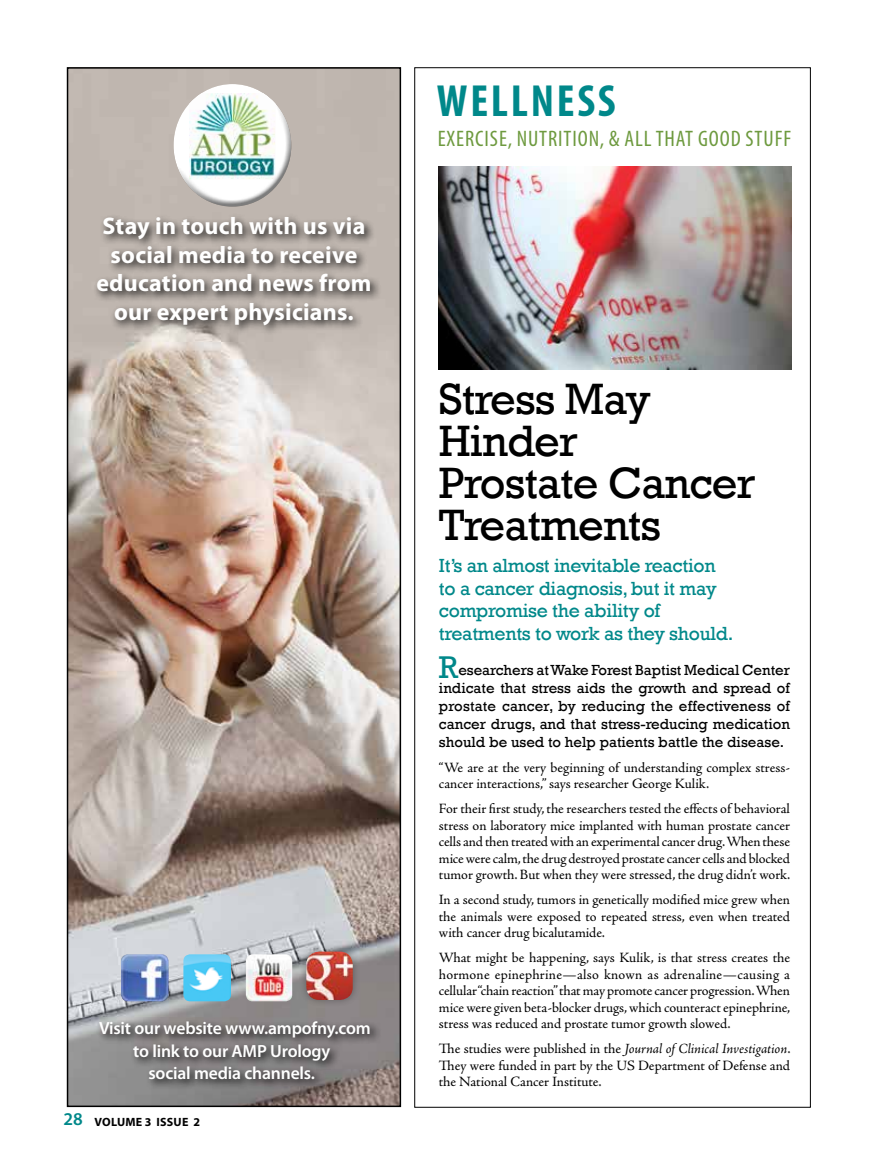
<style>
.page{position:relative;width:878px;height:1175px;background:#fff}
.page>*{position:absolute;margin:0;border:0;box-sizing:border-box;transform-origin:0 0}
.t1{font:700 condensed 45.15px "Myriad Pro";letter-spacing:.06em;color:#00888a}
.t2{font:45px/42px "Rockwell";letter-spacing:-.02em;color:#000}
.t3{font:700 24px/28.5px "Myriad Pro";letter-spacing:.01em;color:#fff;text-align:center}
.t4{font:condensed 22.5px "Myriad Pro";letter-spacing:.04em;color:#6e9a3f}
.t5{font:19.5px/22.5px "Rockwell";letter-spacing:-.015em;color:#00888a}
.t6{font:600 17.7px/22.5px "Myriad Pro";letter-spacing:-.01em;color:#fff;text-align:center}
.t7{font:15px/18px "Rockwell";color:#000;text-align:justify}
.t8{font:14.25px/16.5px "Adobe Jenson Pro";letter-spacing:-.005em;color:#000;text-align:justify}
.t9{font:700 12px "Myriad Pro";letter-spacing:.02em;color:#000}
.s1{font-weight:600;font-size:18px;color:#00888a}
.s2{font-size:32.25px;color:#00888a}
.s3{font-style:italic}
</style>
<div class="page">
<img style="left:70px;top:70px;width:328px;height:1034px">
<div style="left:67px;top:67px;width:334px;height:1040px;border:2px solid #000"></div>
<img style="left:439px;top:167px;width:352px;height:202px">
<img style="left:121px;top:954px;width:47px;height:47px">
<img style="left:183px;top:954px;width:48px;height:47px">
<img style="left:246px;top:954px;width:46px;height:47px">
<div style="left:298px;top:944px;width:62px;height:63px;background:#000;opacity:.3"></div>
<img style="left:306px;top:951px;width:47px;height:49px">
<div style="left:93px;top:213px;width:288px;height:123px;background:#000;opacity:.88"></div>
<div style="left:95px;top:1017px;width:286px;height:73px;background:#000;opacity:.94"></div>
<div style="left:172px;top:82px;width:115px;height:96px;background:#fff;opacity:.75"></div>
<div style="left:175px;top:102px;width:119px;height:105px;background:#000;opacity:.52"></div>
<h3 class="t3" style="left:96px;top:211px;width:276px">Stay in touch with us via social media to receive education and news from our expert physicians.</h3>
<p class="t6" style="left:99px;top:1016px;width:273px">Visit our website www.ampofny.com to link to our AMP Urology<br>social media channels.</p>
<p class="t9" style="left:64px;top:1113px;width:138px"><span class="s1">28</span> VOLUME 3 ISSUE 2</p>
<h1 class="t1" style="left:437px;top:73px;width:180px">WELLNESS</h1>
<h3 class="t4" style="left:437px;top:125px;width:355px">EXERCISE, NUTRITION, &amp; ALL THAT GOOD STUFF</h3>
<h2 class="t2" style="left:439px;top:378px;width:318px">Stress May<br>Hinder<br>Prostate Cancer<br>Treatments</h2>
<h3 class="t5" style="left:439px;top:554px;width:296px">It’s an almost inevitable reaction to a cancer diagnosis, but it may compromise the ability of treatments to work as they should.</h3>
<p class="t7" style="left:439px;top:661px;width:352px"><span class="s2">R</span>esearchers at Wake Forest Baptist Medical Center indicate that stress aids the growth and spread of prostate cancer, by reducing the effectiveness of cancer drugs, and that stress-reducing medication should be used to help patients battle the disease.</p>
<p class="t8" style="left:439px;top:759px;width:352px">“We are at the very beginning of understanding complex stress&shy;cancer interactions,” says researcher George Kulik.</p>
<p class="t8" style="left:439px;top:801px;width:353px">For their first study, the researchers tested the effects of behavioral stress on laboratory mice implanted with human prostate cancer cells and then treated with an experimental cancer drug. When these mice were calm, the drug destroyed prostate cancer cells and blocked tumor growth. But when they were stressed, the drug didn’t work.</p>
<p class="t8" style="left:439px;top:892px;width:352px">In a second study, tumors in genetically modified mice grew when the animals were exposed to repeated stress, even when treated with cancer drug bicalutamide.</p>
<p class="t8" style="left:439px;top:949px;width:353px">What might be happening, says Kulik, is that stress creates the hormone epinephrine—also known as adrenaline—causing a cellular “chain reaction” that may promote cancer progression. When mice were given beta-blocker drugs, which counteract epinephrine, stress was reduced and prostate tumor growth slowed.</p>
<p class="t8" style="left:439px;top:1040px;width:353px">The studies were published in the <span class="s3">Journal of Clinical Investigation</span>.<br>They were funded in part by the US Department of Defense and the National Cancer Institute.</p>
</div>
